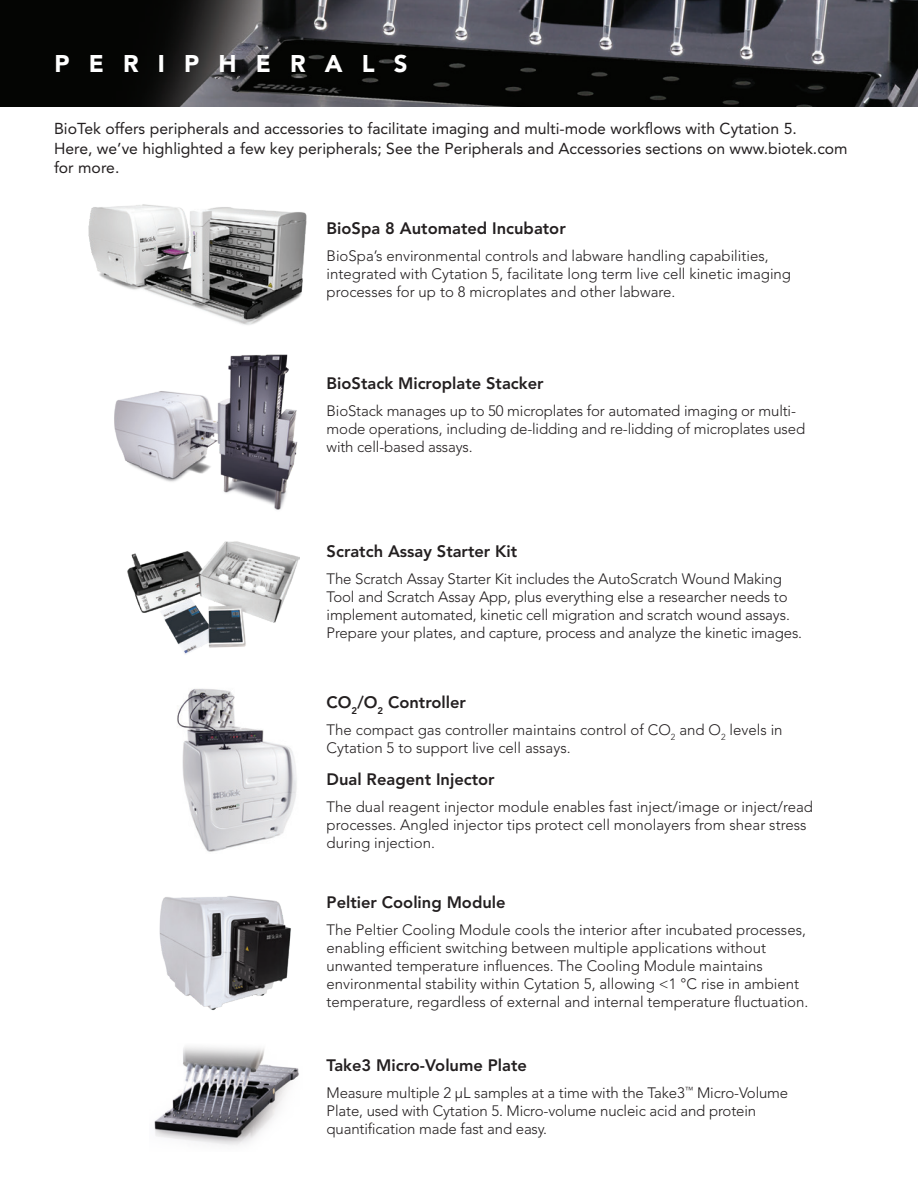
<style>
.page{position:relative;width:918px;height:1188px;background:#fff}
.page>*{position:absolute;margin:0;border:0;box-sizing:border-box;transform-origin:0 0}
.t1{font:900 24px "Avenir LT Std";letter-spacing:.8em;color:#fff}
.t2{font:800 16.5px "Avenir LT Std";color:#231f20}
.t3{font:15.75px/19.5px "Avenir LT Std";color:#231f20}
.t4{font:300 15px/18px "Avenir LT Std";color:#231f20}
</style>
<div class="page">
<img style="left:88px;top:204px;width:219px;height:121px">
<img style="left:114px;top:354px;width:184px;height:156px">
<img style="left:177px;top:688px;width:120px;height:164px">
<img style="left:154px;top:1046px;width:145px;height:100px">
<img style="left:159px;top:896px;width:132px;height:114px">
<img style="left:0;top:0;width:918px;height:106px">
<img style="left:127px;top:541px;width:172px;height:113px">
<p class="t1" style="left:54px;top:49px;width:355px">PERIPHERALS</p>
<p class="t3" style="left:54px;top:119px;width:795px">BioTek offers peripherals and accessories to facilitate imaging and multi-mode workflows with Cytation 5.<br>Here, we’ve highlighted a few key peripherals; See the Peripherals and Accessories sections on www.biotek.com for more.</p>
<p class="t2" style="left:327px;top:218px;width:241px">BioSpa 8 Automated Incubator</p>
<p class="t4" style="left:327px;top:247px;width:466px">BioSpa’s environmental controls and labware handling capabilities, integrated with Cytation 5, facilitate long term live cell kinetic imaging processes for up to 8 microplates and other labware.</p>
<p class="t2" style="left:327px;top:374px;width:218px">BioStack Microplate Stacker</p>
<p class="t4" style="left:327px;top:402px;width:480px">BioStack manages up to 50 microplates for automated imaging or multi&shy;mode operations, including de-lidding and re-lidding of microplates used with cell-based assays.</p>
<p class="t2" style="left:327px;top:542px;width:192px">Scratch Assay Starter Kit</p>
<p class="t4" style="left:327px;top:570px;width:477px">The Scratch Assay Starter Kit includes the AutoScratch Wound Making Tool and Scratch Assay App, plus everything else a researcher needs to implement automated, kinetic cell migration and scratch wound assays.<br>Prepare your plates, and capture, process and analyze the kinetic images.</p>
<p class="t2" style="left:327px;top:693px;width:141px">CO<sub>2</sub>/O<sub>2</sub> Controller</p>
<p class="t4" style="left:327px;top:721px;width:457px">The compact gas controller maintains control of CO<sub>2</sub> and O<sub>2</sub> levels in<br>Cytation 5 to support live cell assays.</p>
<p class="t2" style="left:327px;top:770px;width:170px">Dual Reagent Injector</p>
<p class="t4" style="left:327px;top:798px;width:488px">The dual reagent injector module enables fast inject/image or inject/read processes. Angled injector tips protect cell monolayers from shear stress during injection.</p>
<p class="t2" style="left:327px;top:893px;width:181px">Peltier Cooling Module</p>
<p class="t4" style="left:327px;top:921px;width:483px">The Peltier Cooling Module cools the interior after incubated processes, enabling efficient switching between multiple applications without unwanted temperature influences. The Cooling Module maintains environmental stability within Cytation 5, allowing &lt;1 °C rise in ambient temperature, regardless of external and internal temperature fluctuation.</p>
<p class="t2" style="left:327px;top:1056px;width:202px">Take3 Micro-Volume Plate</p>
<p class="t4" style="left:327px;top:1084px;width:463px">Measure multiple 2 µL samples at a time with the Take3<sup>™</sup> Micro-Volume<br>Plate, used with Cytation 5. Micro-volume nucleic acid and protein quantification made fast and easy.</p>
</div>
